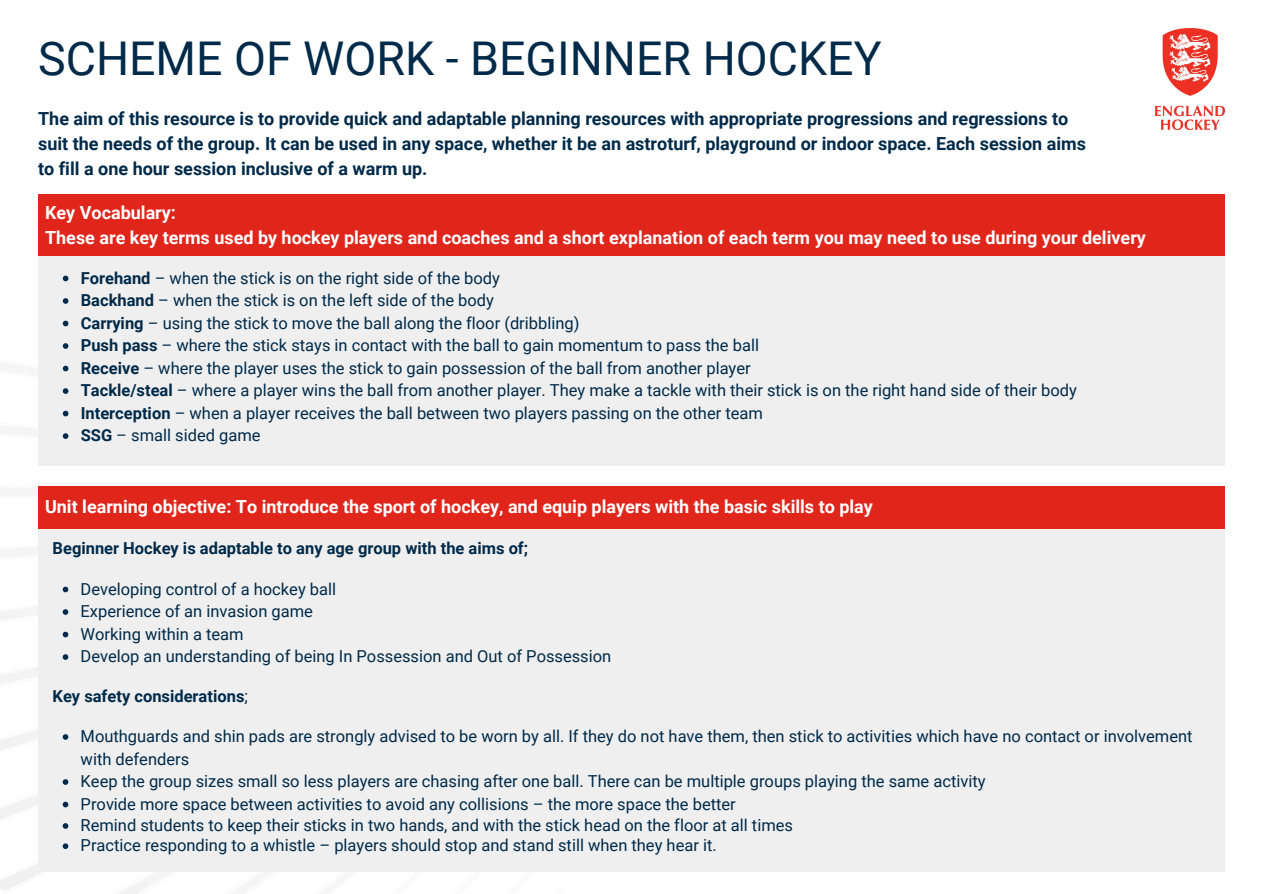
<style>
.page{position:relative;width:1263px;height:894px;background:#fff}
.page>*{position:absolute;margin:0;border:0;box-sizing:border-box;transform-origin:0 0}
.t1{font:46.5px "Roboto";color:#002a49}
.t2{font:700 18px/24.8px "Roboto";color:#002a49}
.t3{font:700 18px/24.8px "Roboto";color:#fff}
.t4{font:16.5px/22.5px "Roboto";color:#002a49}
.t5{font:700 16.5px "Roboto";color:#002a49}
.s1{font-weight:700}
.s2{font-weight:400}
</style>
<div class="page">
<img style="left:0;top:364px;width:564px;height:529px">
<img style="left:1155px;top:29px;width:70px;height:101px">
<div style="left:38px;top:194px;width:1186px;height:63px;background:#e0251b"></div>
<div style="left:38px;top:256px;width:1186px;height:209px;background:#efefef"></div>
<svg style="left:63px;top:275px;width:5px;height:6px"></svg>
<svg style="left:63px;top:298px;width:5px;height:6px"></svg>
<svg style="left:63px;top:320px;width:5px;height:6px"></svg>
<svg style="left:63px;top:343px;width:5px;height:6px"></svg>
<svg style="left:63px;top:365px;width:5px;height:6px"></svg>
<svg style="left:63px;top:388px;width:5px;height:6px"></svg>
<svg style="left:63px;top:410px;width:5px;height:6px"></svg>
<svg style="left:63px;top:433px;width:5px;height:6px"></svg>
<div style="left:38px;top:486px;width:1186px;height:42px;background:#e0251b"></div>
<div style="left:38px;top:529px;width:1186px;height:342px;background:#efefef"></div>
<svg style="left:63px;top:586px;width:5px;height:6px"></svg>
<svg style="left:63px;top:609px;width:5px;height:5px"></svg>
<svg style="left:63px;top:631px;width:5px;height:6px"></svg>
<svg style="left:63px;top:654px;width:5px;height:5px"></svg>
<svg style="left:63px;top:734px;width:5px;height:5px"></svg>
<svg style="left:63px;top:779px;width:5px;height:5px"></svg>
<svg style="left:63px;top:801px;width:5px;height:6px"></svg>
<svg style="left:63px;top:823px;width:5px;height:5px"></svg>
<svg style="left:63px;top:843px;width:5px;height:5px"></svg>
<h1 class="t1" style="left:38px;top:32px;width:845px">SCHEME OF WORK - BEGINNER HOCKEY</h1>
<p class="t2" style="left:38px;top:106px;width:1049px">The aim of this resource is to provide quick and adaptable planning resources with appropriate progressions and regressions to suit the needs of the group. It can be used in any space, whether it be an astroturf, playground or indoor space. Each session aims to fill a one hour session inclusive of a warm up.</p>
<h2 class="t3" style="left:45px;top:200px;width:1102px">Key Vocabulary:<br>These are key terms used by hockey players and coaches and a short explanation of each term you may need to use during your delivery</h2>
<h2 class="t4" style="left:81px;top:266px;width:421px"><span class="s1">Forehand</span> – when the stick is on the right side of the body</h2>
<p class="t4" style="left:81px;top:289px;width:415px"><span class="s1">Backhand</span> – when the stick is on the left side of the body</p>
<p class="t4" style="left:81px;top:311px;width:500px"><span class="s1">Carrying</span> – using the stick to move the ball along the floor (dribbling)</p>
<p class="t4" style="left:81px;top:334px;width:680px"><span class="s1">Push pass</span> – where the stick stays in contact with the ball to gain momentum to pass the ball</p>
<p class="t4" style="left:81px;top:356px;width:671px"><span class="s1">Receive</span> – where the player uses the stick to gain possession of the ball from another player</p>
<p class="t4" style="left:81px;top:379px;width:998px"><span class="s1">Tackle/steal</span> – where a player wins the ball from another player. They make a tackle with their stick is on the right hand side of their body</p>
<p class="t4" style="left:81px;top:401px;width:684px"><span class="s1">Interception</span> – when a player receives the ball between two players passing on the other team</p>
<p class="t4" style="left:81px;top:424px;width:181px"><span class="s1">SSG</span> – small sided game</p>
<p class="t3" style="left:45px;top:494px;width:829px">Unit learning objective: To introduce the sport of hockey, and equip players with the basic skills to play</p>
<p class="t5" style="left:53px;top:538px;width:477px">Beginner Hockey is adaptable to any age group with the aims of;</p>
<h2 class="t4" style="left:81px;top:577px;width:257px">Developing control of a hockey ball</h2>
<h2 class="t4" style="left:81px;top:600px;width:234px">Experience of an invasion game</h2>
<p class="t4" style="left:81px;top:622px;width:165px">Working within a team</p>
<p class="t4" style="left:81px;top:645px;width:532px">Develop an understanding of being In Possession and Out of Possession</p>
<p class="t5" style="left:53px;top:686px;width:197px">Key safety considerations<span class="s2">;</span></p>
<p class="t4" style="left:81px;top:725px;width:1113px">Mouthguards and shin pads are strongly advised to be worn by all. If they do not have them, then stick to activities which have no contact or involvement with defenders</p>
<p class="t4" style="left:81px;top:770px;width:906px">Keep the group sizes small so less players are chasing after one ball. There can be multiple groups playing the same activity</p>
<p class="t4" style="left:81px;top:792px;width:657px">Provide more space between activities to avoid any collisions – the more space the better</p>
<p class="t4" style="left:81px;top:813px;width:714px">Remind students to keep their sticks in two hands, and with the stick head on the floor at all times</p>
<p class="t4" style="left:81px;top:834px;width:638px">Practice responding to a whistle – players should stop and stand still when they hear it.</p>
</div>
